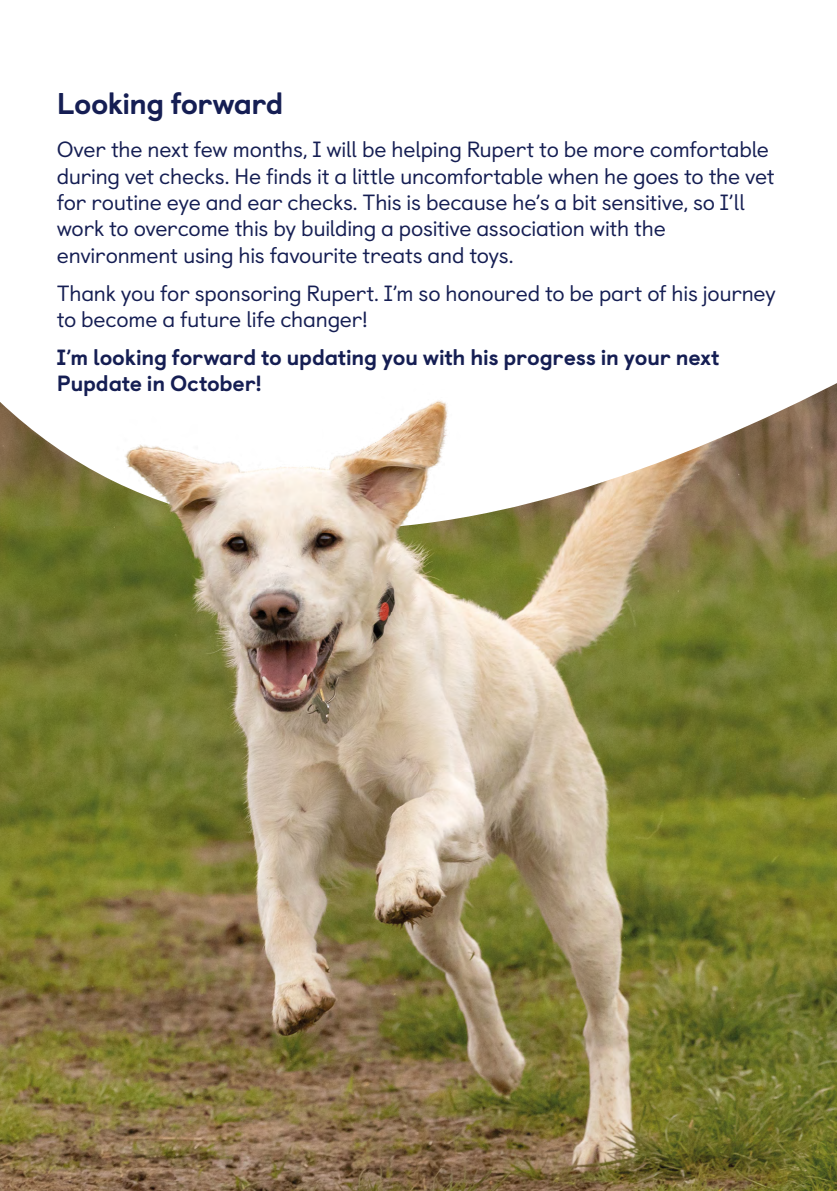
<style>
.page{position:relative;width:837px;height:1191px;background:#fff}
.page>*{position:absolute;margin:0;border:0;box-sizing:border-box;transform-origin:0 0}
.t1{font:800 30px "Castledown";letter-spacing:-.02em;color:#151e53}
.p_main{font:22px/26.4px "Castledown";letter-spacing:-.01em;color:#151e53}
.p_main-2{font:800 22px/26.4px "Castledown";letter-spacing:-.01em;color:#151e53}
</style>
<div class="page">
<img style="left:0;top:595px;width:836px;height:596px">
<svg style="left:0;top:383px;width:836px;height:212px"></svg>
<img style="left:78px;top:384px;width:461px;height:228px">
<h3 class="t1" style="left:57px;top:79px;width:228px">Looking forward</h3>
<p class="p_main" style="left:57px;top:134px;width:719px">Over the next few months, I will be helping Rupert to be more comfortable during vet checks. He finds it a little uncomfortable when he goes to the vet for routine eye and ear checks. This is because he’s a bit sensitive, so I’ll work to overcome this by building a positive association with the environment using his favourite treats and toys.</p>
<p class="p_main" style="left:57px;top:278px;width:720px">Thank you for sponsoring Rupert. I’m so honoured to be part of his journey to become a future life changer!</p>
<p class="p_main-2" style="left:57px;top:342px;width:664px">I’m looking forward to updating you with his progress in your next<br>Pupdate in October!</p>
</div>
